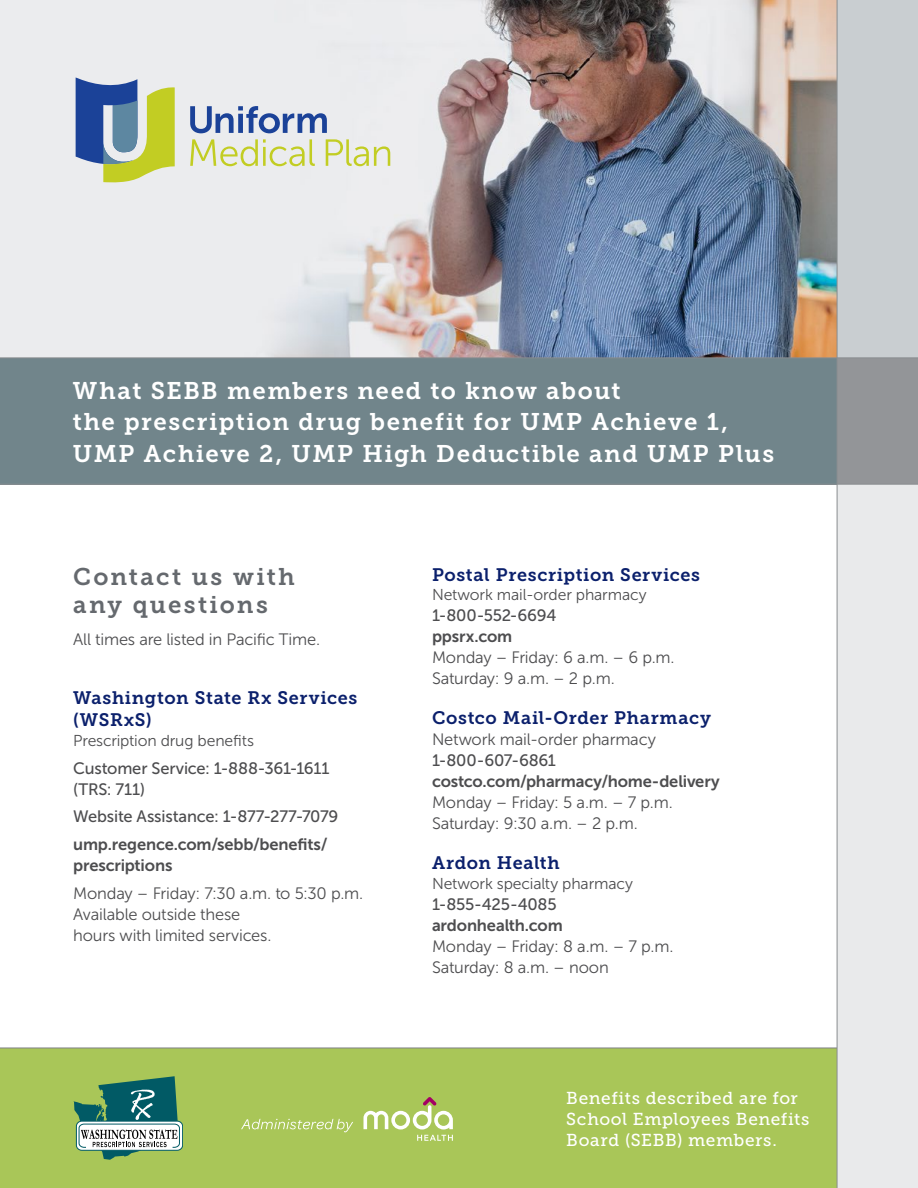
<style>
.page{position:relative;width:918px;height:1188px;background:#fff}
.page>*{position:absolute;margin:0;border:0;box-sizing:border-box;transform-origin:0 0}
.t1{font:24px/31.5px "Museo Slab 700";letter-spacing:.06em;color:#fff}
.t2{font:24px/28.5px "Museo Slab 700";letter-spacing:.095em;color:#65696e}
.t3{font:18px/22.5px "Museo Slab 700";letter-spacing:.035em;color:#0b206c}
.t4{font:17.25px/21px "Museo Slab 500";letter-spacing:.035em;color:#fff}
.t5{font:16.5px/21px "Museo Sans 300";letter-spacing:-.01em;color:#4d4d4f}
.t6{font:16.5px/21px "Museo Sans 500";letter-spacing:-.01em;color:#4d4d4f}
.t7{font:16.5px/21px "Museo Sans 700";letter-spacing:-.01em;color:#4d4d4f}
.t8{font:15.75px "Museo Sans 300";letter-spacing:-.01em;color:#4d4d4f}
</style>
<div class="page">
<div style="left:0;top:1048px;width:837px;height:140px;background:#a9c658"></div>
<hr style="left:0;top:1048px;width:837px;height:1px;background:#808285">
<img style="left:0;top:0;width:837px;height:357px">
<div style="left:0;top:358px;width:918px;height:126px;background:#71858b"></div>
<div style="left:837px;top:0;width:81px;height:358px;background:#c9ced1"></div>
<div style="left:837px;top:358px;width:81px;height:126px;background:#939598"></div>
<hr style="left:0;top:357px;width:918px;height:1px;background:#898d90">
<div style="left:837px;top:484px;width:81px;height:704px;background:#e9eaeb"></div>
<hr style="left:837px;top:0;width:1px;height:1188px;background:#898d90">
<hr style="left:0;top:484px;width:918px;height:1px;background:#898d90">
<svg style="left:73px;top:1076px;width:107px;height:84px"></svg>
<svg style="left:190px;top:106px;width:137px;height:27px;background:#98a8cb"></svg>
<svg style="left:190px;top:139px;width:125px;height:27px;background:#dfe3b7"></svg>
<svg style="left:326px;top:139px;width:64px;height:27px;background:#e0e3b6"></svg>
<svg style="left:76px;top:77px;width:99px;height:106px;background:#94a791"></svg>
<svg style="left:363px;top:1097px;width:90px;height:44px"></svg>
<svg style="left:241px;top:1119px;width:112px;height:13px"></svg>
<h1 class="t1" style="left:73px;top:375px;width:703px">What SEBB members need to know about<br>the prescription drug benefit for UMP Achieve 1,<br>UMP Achieve 2, UMP High Deductible and UMP Plus</h1>
<h1 class="t2" style="left:73px;top:563px;width:223px">Contact us with any questions</h1>
<p class="t5" style="left:73px;top:629px;width:248px">All times are listed in Pacific Time.</p>
<p class="t3" style="left:73px;top:686px;width:286px">Washington State Rx Services (WSRxS)</p>
<p class="t8" style="left:73px;top:732px;width:182px">Prescription drug benefits</p>
<p class="t6" style="left:73px;top:757px;width:258px">Customer Service: 1-888-361-1611 (TRS: 711)</p>
<p class="t6" style="left:73px;top:806px;width:267px">Website Assistance: 1-877-277-7079</p>
<p class="t7" style="left:73px;top:834px;width:256px">ump.regence.com/sebb/benefits/ prescriptions</p>
<p class="t5" style="left:73px;top:883px;width:292px">Monday – Friday: 7:30 a.m. to 5:30 p.m.<br>Available outside these<br>hours with limited services.</p>
<p class="t3" style="left:432px;top:563px;width:270px">Postal Prescription Services</p>
<p class="t8" style="left:432px;top:586px;width:216px">Network mail-order pharmacy</p>
<p class="t6" style="left:432px;top:605px;width:126px">1-800-552-6694</p>
<p class="t7" style="left:432px;top:626px;width:82px">ppsrx.com</p>
<p class="t5" style="left:432px;top:647px;width:244px">Monday – Friday: 6 a.m. – 6 p.m.<br>Saturday: 9 a.m. – 2 p.m.</p>
<p class="t3" style="left:432px;top:707px;width:280px">Costco Mail-Order Pharmacy</p>
<p class="t5" style="left:432px;top:729px;width:225px">Network mail-order pharmacy</p>
<p class="t6" style="left:432px;top:750px;width:126px">1-800-607-6861</p>
<p class="t7" style="left:432px;top:771px;width:289px">costco.com/pharmacy/home-delivery</p>
<p class="t5" style="left:432px;top:792px;width:242px">Monday – Friday: 5 a.m. – 7 p.m.<br>Saturday: 9:30 a.m. – 2 p.m.</p>
<p class="t3" style="left:432px;top:852px;width:129px">Ardon Health</p>
<p class="t8" style="left:432px;top:875px;width:203px">Network specialty pharmacy</p>
<p class="t6" style="left:432px;top:893px;width:126px">1-855-425-4085</p>
<p class="t7" style="left:432px;top:914px;width:132px">ardonhealth.com</p>
<p class="t5" style="left:432px;top:936px;width:243px">Monday – Friday: 8 a.m. – 7 p.m.<br>Saturday: 8 a.m. – noon</p>
<p class="t4" style="left:566px;top:1088px;width:245px">Benefits described are for<br>School Employees Benefits<br>Board (SEBB) members.</p>
</div>
